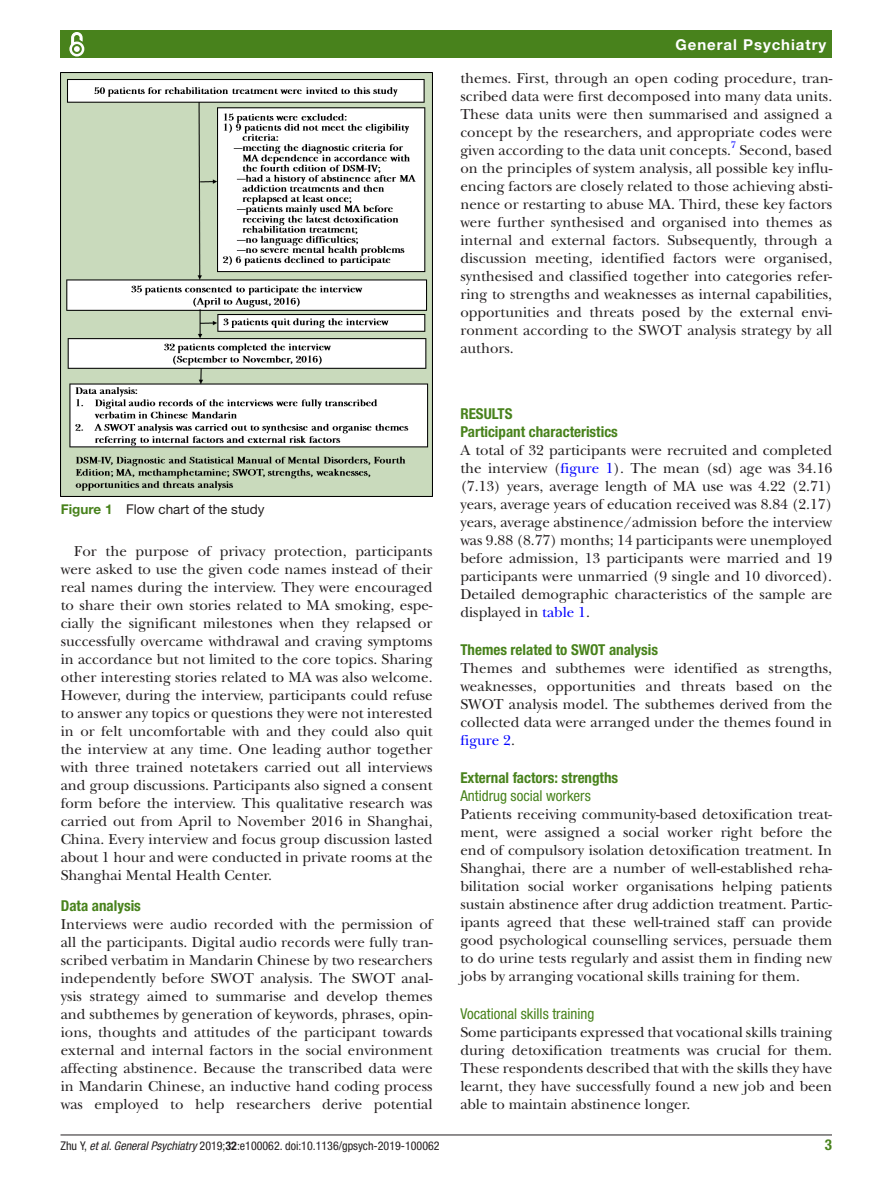
<style>
.page{position:relative;width:893px;height:1191px;background:#fff}
.page>*{position:absolute;margin:0;border:0;box-sizing:border-box;transform-origin:0 0}
.t1{font:15px/18px "New Baskerville";color:#231f20;text-align:justify}
.t2{font:700 condensed 15px/18px "Helvetica Neue LT Std";color:#48821c}
.t3{font:condensed 15px "Helvetica Neue LT Std";color:#48821c}
.t4{font:700 15px "Helvetica Neue LT Std";letter-spacing:.065em;color:#fff}
.t5{font:13.5px "Helvetica Neue LT Std";color:#231f20}
.t6{font:condensed 12px "Helvetica Neue LT Std";color:#231f20}
.s1{font-weight:700;color:#48821c}
.s2{color:#00f}
.s3{font-style:italic}
.s4{font-weight:700}
</style>
<div class="page">
<hr style="left:61px;top:1134px;width:771px;height:1px;background:#231f20">
<div style="left:61px;top:31px;width:771px;height:27px;background:#48821c"></div>
<svg style="left:69px;top:32px;width:16px;height:25px"></svg>
<img style="left:61px;top:73px;width:372px;height:423px">
<p class="t4" style="left:675px;top:35px;width:152px">General Psychiatry</p>
<p class="t5" style="left:61px;top:501px;width:205px"><span class="s1">Figure 1</span> Flow chart of the study</p>
<p class="t1" style="left:61px;top:542px;width:373px;text-indent:14px">For the purpose of privacy protection, participants were asked to use the given code names instead of their real names during the interview. They were encouraged to share their own stories related to MA smoking, espe&shy;cially the significant milestones when they relapsed or successfully overcame withdrawal and craving symptoms in accordance but not limited to the core topics. Sharing other interesting stories related to MA was also welcome.<br>However, during the interview, participants could refuse to answer any topics or questions they were not interested in or felt uncomfortable with and they could also quit the interview at any time. One leading author together with three trained notetakers carried out all interviews and group discussions. Participants also signed a consent form before the interview. This qualitative research was carried out from April to November 2016 in Shanghai, China. Every interview and focus group discussion lasted about 1 hour and were conducted in private rooms at the Shanghai Mental Health Center.</p>
<p class="t2" style="left:61px;top:896px;width:82px">Data analysis</p>
<p class="t1" style="left:61px;top:915px;width:373px">Interviews were audio recorded with the permission of all the participants. Digital audio records were fully tran&shy;scribed verbatim in Mandarin Chinese by two researchers independently before SWOT analysis. The SWOT anal&shy;ysis strategy aimed to summarise and develop themes and subthemes by generation of keywords, phrases, opin&shy;ions, thoughts and attitudes of the participant towards external and internal factors in the social environment affecting abstinence. Because the transcribed data were in Mandarin Chinese, an inductive hand coding process was employed to help researchers derive potential</p>
<p class="t1" style="left:460px;top:69px;width:373px">themes. First, through an open coding procedure, tran&shy;scribed data were first decomposed into many data units.<br>These data units were then summarised and assigned a concept by the researchers, and appropriate codes were given according to the data unit concepts.<sup>7</sup> Second, based on the principles of system analysis, all possible key influ&shy;encing factors are closely related to those achieving absti&shy;nence or restarting to abuse MA. Third, these key factors were further synthesised and organised into themes as internal and external factors. Subsequently, through a discussion meeting, identified factors were organised, synthesised and classified together into categories refer&shy;ring to strengths and weaknesses as internal capabilities, opportunities and threats posed by the external envi&shy;ronment according to the SWOT analysis strategy by all authors.</p>
<p class="t2" style="left:460px;top:405px;width:159px">Results<br>Participant characteristics</p>
<p class="t1" style="left:460px;top:441px;width:373px">A total of 32 participants were recruited and completed the interview (<span class="s2">figure 1</span>). The mean (sd) age was 34.16 (7.13) years, average length of MA use was 4.22 (2.71) years, average years of education received was 8.84 (2.17) years, average abstinence/admission before the interview was 9.88 (8.77) months; 14 participants were unemployed before admission, 13 participants were married and 19 participants were unmarried (9 single and 10 divorced).<br>Detailed demographic characteristics of the sample are displayed in <span class="s2">table 1</span>.</p>
<p class="t2" style="left:460px;top:641px;width:199px">Themes related to SWOT analysis</p>
<p class="t1" style="left:460px;top:659px;width:373px">Themes and subthemes were identified as strengths, weaknesses, opportunities and threats based on the SWOT analysis model. The subthemes derived from the collected data were arranged under the themes found in <span class="s2">figure 2</span>.</p>
<p class="t2" style="left:460px;top:768px;width:159px">External factors: strengths</p>
<p class="t3" style="left:460px;top:787px;width:132px">Antidrug social workers</p>
<p class="t1" style="left:460px;top:805px;width:373px">Patients receiving community-based detoxification treat&shy;ment, were assigned a social worker right before the end of compulsory isolation detoxification treatment. In Shanghai, there are a number of well-established reha&shy;bilitation social worker organisations helping patients sustain abstinence after drug addiction treatment. Partic&shy;ipants agreed that these well-trained staff can provide good psychological counselling services, persuade them to do urine tests regularly and assist them in finding new jobs by arranging vocational skills training for them.</p>
<p class="t3" style="left:460px;top:1005px;width:135px">Vocational skills training</p>
<p class="t1" style="left:460px;top:1023px;width:373px">Some participants expressed that vocational skills training during detoxification treatments was crucial for them.<br>These respondents described that with the skills they have learnt, they have successfully found a new job and been able to maintain abstinence longer.</p>
<p class="t6" style="left:61px;top:1138px;width:381px">Zhu Y, <span class="s3">et al</span>. <span class="s3">General Psychiatry</span> 2019;<span class="s4">32</span>:e100062. doi:10.1136/gpsych-2019-100062</p>
<p class="t2" style="left:825px;top:1135px;width:9px">3</p>
</div>
